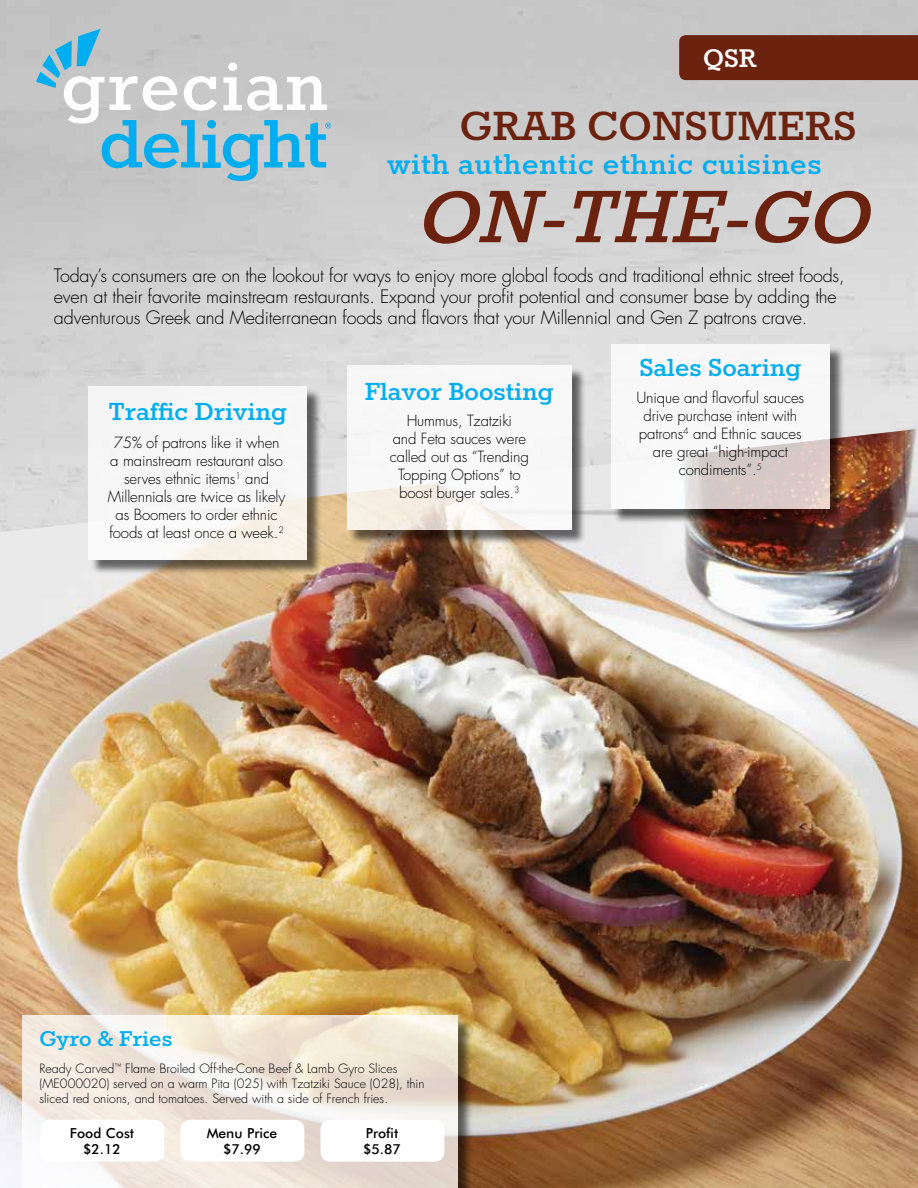
<style>
.page{position:relative;width:918px;height:1188px;background:#fff}
.page>*{position:absolute;margin:0;border:0;box-sizing:border-box;transform-origin:0 0}
.t1{font:700 47.55px "Rokkitt";color:#6b2310}
.t2{font:700 33.3px "Rokkitt";letter-spacing:.02em;color:#00aeef}
.t3{font:700 29.85px "Rokkitt";color:#fff}
.t4{font:700 28.8px "Rokkitt";color:#00aeef}
.t5{font:700 24.9px "Rokkitt";color:#00aeef}
.t6{font:300 18px/21px "Futura Std";letter-spacing:-.01em;color:#000}
.t7{font:300 15px/18px "Futura";letter-spacing:-.01em;color:#000;text-align:center}
.t8{font:500 13.8px/15.1px "Futura BT";color:#000;text-align:center}
.t9{font:300 12.45px/15px "Futura";color:#000}
</style>
<div class="page">
<img style="left:0;top:429px;width:918px;height:759px">
<div style="left:24px;top:1017px;width:450px;height:171px;background:#000;opacity:.75"></div>
<svg style="left:22px;top:1015px;width:435px;height:173px"></svg>
<div style="left:40px;top:1120px;width:124px;height:42px;background:#fff;border-radius:10px"></div>
<div style="left:180px;top:1120px;width:124px;height:42px;background:#fff;border-radius:10px"></div>
<div style="left:320px;top:1120px;width:124px;height:42px;background:#fff;border-radius:10px"></div>
<div style="left:679px;top:35px;width:239px;height:45px;background:#6b2310"></div>
<svg style="left:36px;top:29px;width:295px;height:152px"></svg>
<div style="left:91px;top:388px;width:231px;height:187px;background:#000;opacity:.75"></div>
<div style="left:89px;top:386px;width:218px;height:174px;background:linear-gradient(to bottom,#f5f6f8,#f9f6f2)"></div>
<div style="left:349px;top:367px;width:237px;height:178px;background:#000;opacity:.75"></div>
<svg style="left:347px;top:365px;width:224px;height:165px"></svg>
<div style="left:613px;top:347px;width:232px;height:177px;background:#000;opacity:.75"></div>
<svg style="left:611px;top:345px;width:219px;height:164px"></svg>
<svg style="left:424px;top:191px;width:447px;height:53px"></svg>
<h3 class="t3" style="left:703px;top:42px;width:55px">QSR</h3>
<h1 class="t1" style="left:460px;top:101px;width:398px">GRAB CONSUMERS</h1>
<h2 class="t2" style="left:388px;top:147px;width:436px">with authentic ethnic cuisines</h2>
<p class="t6" style="left:54px;top:265px;width:792px">Today’s consumers are on the lookout for ways to enjoy more global foods and traditional ethnic street foods, even at their favorite mainstream restaurants. Expand your profit potential and consumer base by adding the adventurous Greek and Mediterranean foods and flavors that your Millennial and Gen Z patrons crave.</p>
<h3 class="t4" style="left:109px;top:396px;width:180px">Traffic Driving</h3>
<p class="t7" style="left:108px;top:433px;width:179px">75% of patrons like it when a mainstream restaurant also serves ethnic items<sup>1</sup> and<br>Millennials are twice as likely as Boomers to order ethnic foods at least once a week.<sup>2</sup></p>
<h3 class="t4" style="left:365px;top:376px;width:190px">Flavor Boosting</h3>
<p class="t7" style="left:390px;top:412px;width:141px">Hummus, Tzatziki<br>and Feta sauces were called out as “Trending<br>Topping Options” to boost burger sales.<sup>3</sup></p>
<h3 class="t4" style="left:639px;top:352px;width:163px">Sales Soaring</h3>
<p class="t7" style="left:637px;top:389px;width:169px">Unique and flavorful sauces drive purchase intent with patrons<sup>4</sup> and Ethnic sauces are great “high-impact condiments”.<sup>5</sup></p>
<h3 class="t5" style="left:39px;top:1026px;width:134px">Gyro &amp; Fries</h3>
<p class="t9" style="left:39px;top:1061px;width:387px">Ready Carved<sup>™</sup> Flame Broiled Off-the-Cone Beef &amp; Lamb Gyro Slices (ME000020) served on a warm Pita (025) with Tzatziki Sauce (028), thin sliced red onions, and tomatoes. Served with a side of French fries.</p>
<p class="t8" style="left:70px;top:1126px;width:66px">Food Cost $2.12</p>
<p class="t8" style="left:207px;top:1126px;width:72px">Menu Price $7.99</p>
<p class="t8" style="left:363px;top:1126px;width:39px;text-align:left">Profit $5.87</p>
</div>
